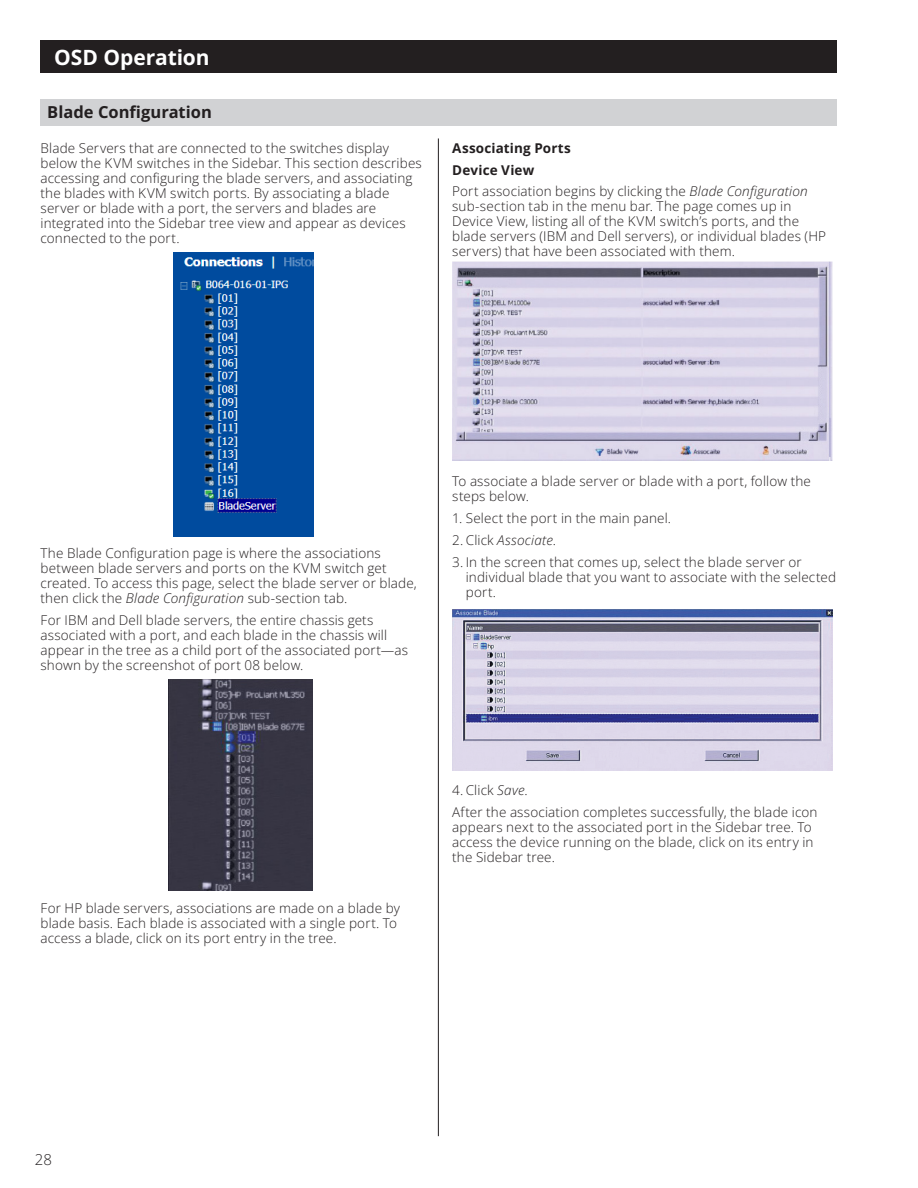
<style>
.page{position:relative;width:918px;height:1188px;background:#fff}
.page>*{position:absolute;margin:0;border:0;box-sizing:border-box;transform-origin:0 0}
.Chapter_Headers{font:700 21px "Open Sans";color:#fff}
.Subhead1{font:700 16.5px "Open Sans";color:#231f20}
.t1{font:15px "Open Sans";color:#231f20}
.t2{font:13.5px/15px "Open Sans";letter-spacing:.015em;color:#231f20}
.Subhead2{font:700 13.5px "Open Sans";letter-spacing:.01em;color:#231f20}
.t3{font:italic 13.5px "Open Sans";letter-spacing:.015em;color:#231f20}
.s1{font-style:italic}
.s2{font-style:normal}
</style>
<div class="page">
<div style="left:40px;top:40px;width:797px;height:33px;background:#231f20"></div>
<div style="left:40px;top:99px;width:797px;height:27px;background:#d1d2d4"></div>
<hr style="left:438px;top:138px;width:1px;height:998px;background:#231f20">
<img style="left:174px;top:252px;width:139px;height:284px">
<img style="left:168px;top:679px;width:144px;height:211px">
<img style="left:452px;top:262px;width:380px;height:198px">
<img style="left:452px;top:610px;width:380px;height:160px">
<p class="Chapter_Headers" style="left:54px;top:43px;width:157px">OSD Operation</p>
<p class="Subhead1" style="left:47px;top:101px;width:166px">Blade Configuration</p>
<p class="t2" style="left:40px;top:140px;width:383px">Blade Servers that are connected to the switches display below the KVM switches in the Sidebar. This section describes accessing and configuring the blade servers, and associating the blades with KVM switch ports. By associating a blade server or blade with a port, the servers and blades are integrated into the Sidebar tree view and appear as devices connected to the port.</p>
<p class="Subhead2" style="left:452px;top:139px;width:120px">Associating Ports</p>
<p class="Subhead2" style="left:452px;top:161px;width:84px">Device View</p>
<p class="t2" style="left:452px;top:184px;width:375px">Port association begins by clicking the <span class="s1">Blade Configuration </span>sub-section tab in the menu bar. The page comes up in Device View, listing all of the KVM switch’s ports, and the blade servers (IBM and Dell servers), or individual blades (HP servers) that have been associated with them.</p>
<p class="t2" style="left:40px;top:546px;width:378px">The Blade Configuration page is where the associations between blade servers and ports on the KVM switch get created. To access this page, select the blade server or blade, then click the <span class="s1">Blade Configuration</span> sub-section tab.</p>
<p class="t2" style="left:40px;top:612px;width:369px">For IBM and Dell blade servers, the entire chassis gets associated with a port, and each blade in the chassis will appear in the tree as a child port of the associated port—as shown by the screenshot of port 08 below.</p>
<p class="t2" style="left:452px;top:474px;width:360px">To associate a blade server or blade with a port, follow the steps below.</p>
<p class="t2" style="left:452px;top:510px;width:220px">1. Select the port in the main panel.</p>
<p class="t3" style="left:452px;top:530px;width:105px"><span class="s2">2. Click</span> Associate<span class="s2">.</span></p>
<p class="t2" style="left:466px;top:554px;width:372px;text-indent:-14px">3. In the screen that comes up, select the blade server or individual blade that you want to associate with the selected port.</p>
<p class="t2" style="left:40px;top:900px;width:361px">For HP blade servers, associations are made on a blade by blade basis. Each blade is associated with a single port. To access a blade, click on its port entry in the tree.</p>
<p class="t2" style="left:452px;top:782px;width:77px">4. Click <span class="s1">Save</span>.</p>
<p class="t2" style="left:452px;top:804px;width:367px">After the association completes successfully, the blade icon appears next to the associated port in the Sidebar tree. To access the device running on the blade, click on its entry in the Sidebar tree.</p>
<p class="t1" style="left:35px;top:1149px;width:19px">28</p>
</div>
